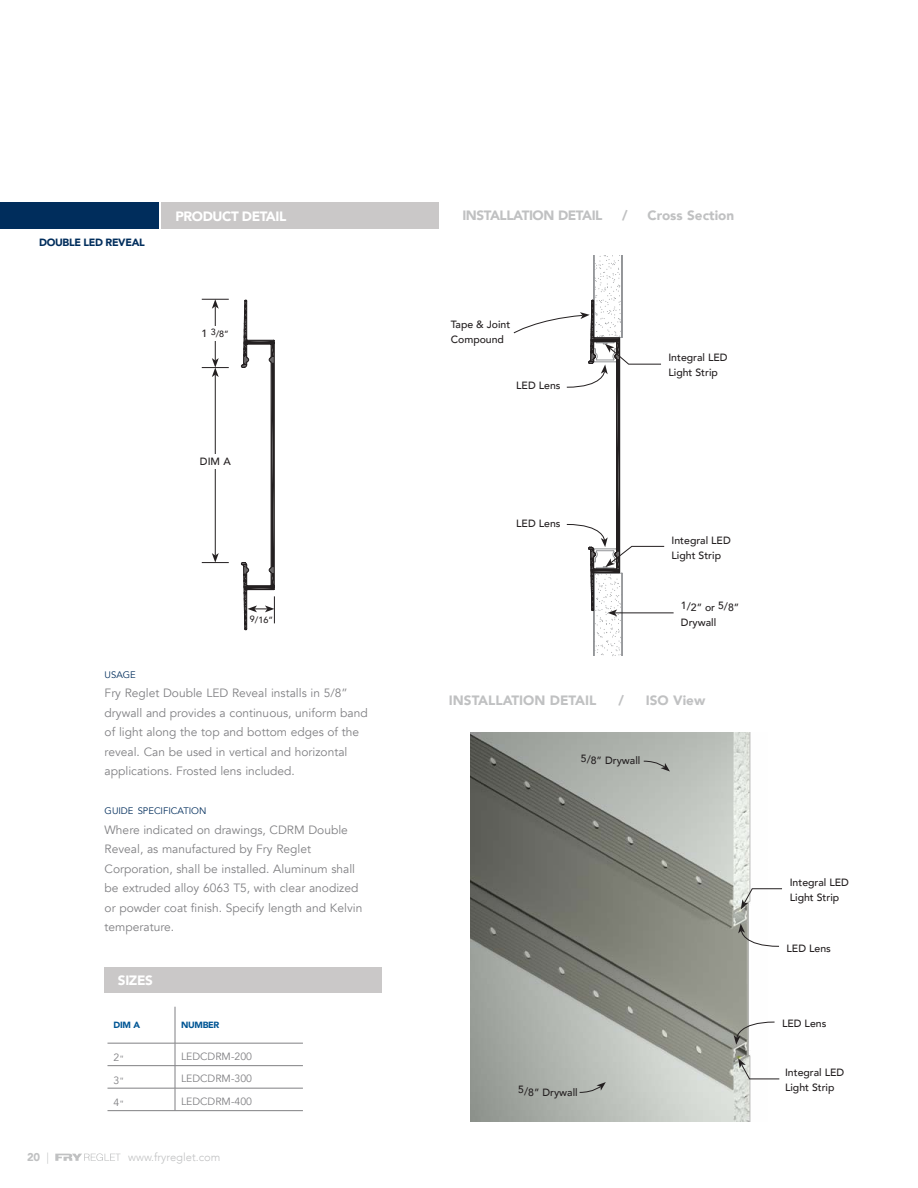
<style>
.page{position:relative;width:918px;height:1188px;background:#fff}
.page>*{position:absolute;margin:0;border:0;box-sizing:border-box;transform-origin:0 0}
.t1{font:900 13.5px "Avenir";color:#c0c1c2}
.t2{font:900 13.5px "Avenir";letter-spacing:-.03em;color:#fff}
.t3{font:900 13.5px "Avenir";letter-spacing:-.03em;color:#c0c1c2}
.t4{font:12px/19.5px "Avenir";color:#808083}
.t5{font:300 11.25px "Avenir";color:#c0c1c2}
.t6{font:900 11.25px "Avenir";color:#c0c1c2}
.t7{font:500 10.5px/15px "Avenir";color:#231f20}
.t8{font:10.5px "Avenir";color:#808083}
.t9{font:900 10.5px "Avenir";letter-spacing:-.03em;color:#002d5c}
.t10{font:9.45px "Avenir";color:#002d5c}
.t11{font:500 9px "Avenir";color:#231f20}
.t12{font:900 9px "Avenir";letter-spacing:-.03em;color:#005695}
.s1{font-size:10.5px}
.s2{font-family:"Minion Pro"}
.s3{font-weight:300}
</style>
<div class="page">
<svg style="left:55px;top:1153px;width:66px;height:8px"></svg>
<div style="left:0;top:202px;width:159px;height:27px;background:#002d5c"></div>
<div style="left:162px;top:202px;width:277px;height:27px;background:#cac8c8"></div>
<img style="left:471px;top:732px;width:280px;height:389px">
<hr style="left:215px;top:306px;width:1px;height:54px;background:#231f20">
<svg style="left:202px;top:299px;width:27px;height:10px"></svg>
<div style="left:200px;top:326px;width:31px;height:15px;background:#fff"></div>
<hr style="left:215px;top:375px;width:1px;height:180px;background:#231f20">
<svg style="left:202px;top:358px;width:27px;height:19px"></svg>
<svg style="left:202px;top:553px;width:27px;height:10px"></svg>
<div style="left:199px;top:454px;width:33px;height:15px;background:#fff"></div>
<svg style="left:241px;top:300px;width:34px;height:331px"></svg>
<svg style="left:734px;top:1021px;width:41px;height:24px"></svg>
<svg style="left:738px;top:924px;width:41px;height:23px"></svg>
<svg style="left:579px;top:1082px;width:27px;height:11px"></svg>
<svg style="left:643px;top:761px;width:27px;height:11px"></svg>
<hr style="left:615px;top:613px;width:59px;height:1px;background:#231f20">
<svg style="left:741px;top:888px;width:41px;height:21px"></svg>
<svg style="left:738px;top:1058px;width:42px;height:22px"></svg>
<svg style="left:513px;top:255px;width:152px;height:401px"></svg>
<div style="left:104px;top:967px;width:278px;height:25px;background:#cac8c8"></div>
<hr style="left:175px;top:1007px;width:1px;height:36px;background:#808083">
<svg style="left:108px;top:1043px;width:195px;height:68px"></svg>
<p class="t9" style="left:39px;top:233px;width:107px">DOUBLE LED REVEAL</p>
<p class="t2" style="left:175px;top:205px;width:112px">PRODUCT DETAIL</p>
<p class="t3" style="left:462px;top:204px;width:142px">INSTALLATION DETAIL</p>
<p class="t1" style="left:622px;top:204px;width:7px">/</p>
<p class="t1" style="left:648px;top:204px;width:88px">Cross Section</p>
<p class="t11" style="left:202px;top:326px;width:29px"><span class="s1">1</span> 3/8”</p>
<p class="t7" style="left:200px;top:453px;width:32px">DIM A</p>
<p class="t11" style="left:250px;top:612px;width:25px">9/16”</p>
<p class="t7" style="left:451px;top:316px;width:61px">Tape &amp; Joint<br>Compound</p>
<p class="t7" style="left:516px;top:378px;width:46px">LED Lens</p>
<p class="t7" style="left:516px;top:516px;width:46px">LED Lens</p>
<p class="t7" style="left:668px;top:349px;width:61px">Integral LED<br>Light Strip</p>
<p class="t7" style="left:672px;top:532px;width:61px">Integral LED<br>Light Strip</p>
<p class="t7" style="left:681px;top:600px;width:60px">1/2” or 5/8”<br>Drywall</p>
<p class="t10" style="left:105px;top:669px;width:33px">USAGE</p>
<p class="t4" style="left:105px;top:684px;width:265px">Fry Reglet Double LED Reveal installs in 5/8” drywall and provides a continuous, uniform band of light along the top and bottom edges of the reveal. Can be used in vertical and horizontal applications. Frosted lens included.</p>
<p class="t10" style="left:105px;top:805px;width:103px">GUIDE SPECIFICATION</p>
<p class="t4" style="left:105px;top:820px;width:259px">Where indicated on drawings, CDRM Double Reveal, as manufactured by Fry Reglet Corporation, shall be installed. Aluminum shall be extruded alloy 6063 T5, with clear anodized or powder coat finish. Specify length and Kelvin temperature.</p>
<p class="t1" style="left:449px;top:688px;width:149px">INSTALLATION DETAIL</p>
<p class="t1" style="left:618px;top:688px;width:7px">/</p>
<p class="t1" style="left:646px;top:688px;width:61px">ISO View</p>
<p class="t7" style="left:581px;top:753px;width:61px">5/8” Drywall</p>
<p class="t7" style="left:790px;top:875px;width:61px">Integral LED<br>Light Strip</p>
<p class="t7" style="left:787px;top:940px;width:46px">LED Lens</p>
<p class="t2" style="left:118px;top:969px;width:36px">SIZES</p>
<p class="t12" style="left:114px;top:1017px;width:28px">DIM A</p>
<p class="t12" style="left:181px;top:1017px;width:40px">NUMBER</p>
<p class="t8" style="left:114px;top:1051px;width:11px">2<span class="s2">"</span></p>
<p class="t8" style="left:181px;top:1050px;width:73px">LEDCDRM-200</p>
<p class="t8" style="left:114px;top:1074px;width:11px">3<span class="s2">"</span></p>
<p class="t8" style="left:181px;top:1072px;width:73px">LEDCDRM-300</p>
<p class="t8" style="left:114px;top:1096px;width:11px">4<span class="s2">"</span></p>
<p class="t8" style="left:181px;top:1095px;width:73px">LEDCDRM-400</p>
<p class="t6" style="left:27px;top:1147px;width:24px">20 <span class="s3">|</span></p>
<p class="t5" style="left:128px;top:1150px;width:94px">www.fryreglet.com</p>
<p class="t7" style="left:782px;top:1015px;width:46px">LED Lens</p>
<p class="t7" style="left:785px;top:1065px;width:61px">Integral LED</p>
<p class="t7" style="left:518px;top:1082px;width:7px">5</p>
<p class="t7" style="left:785px;top:1080px;width:51px">Light Strip</p>
<p class="t7" style="left:524px;top:1084px;width:55px">/8” Drywall</p>
</div>
